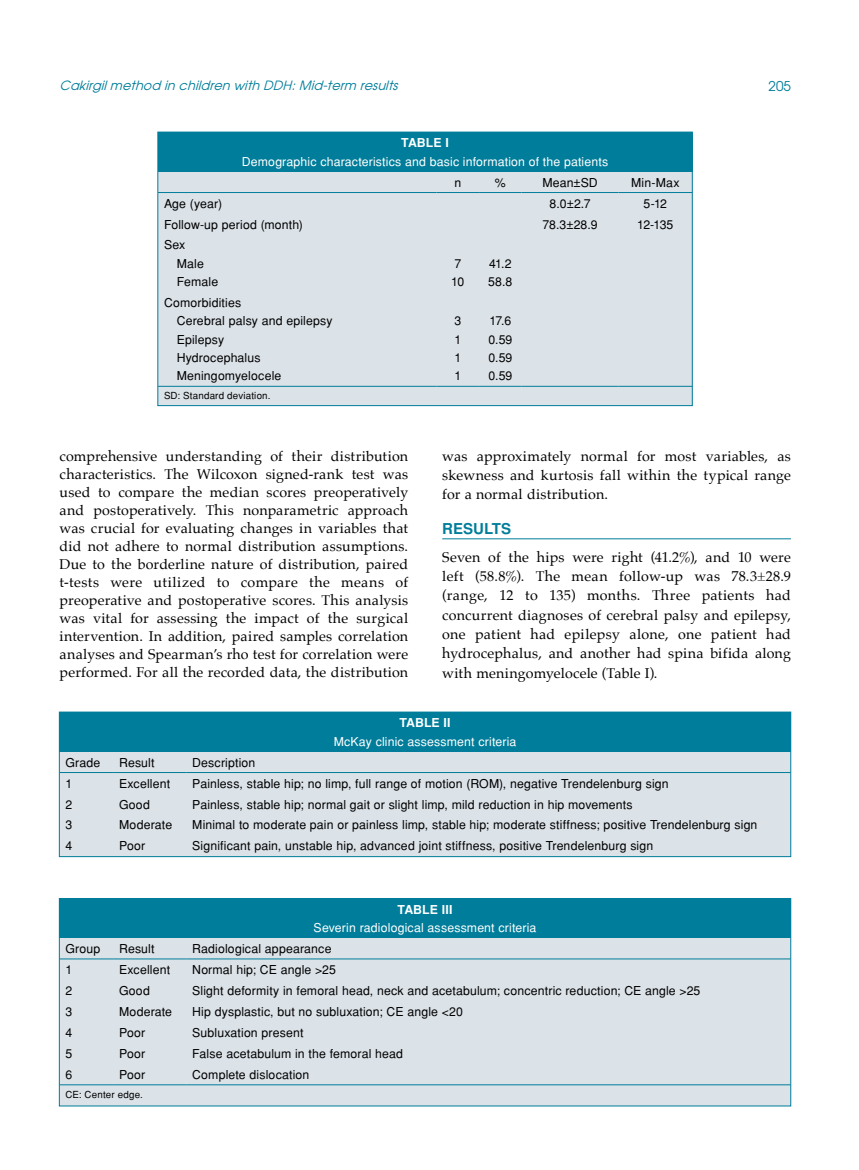
<style>
.page{position:relative;width:859px;height:1170px;background:#fff}
.page>*{position:absolute;margin:0;border:0;box-sizing:border-box;transform-origin:0 0}
.t1{font:700 15px "Helvetica Tr";letter-spacing:.005em;color:#007d9a}
.t2{font:14.25px/18px "Palatino";letter-spacing:.01em;color:#000;text-align:justify}
.t3{font:13.5px "Avant Garde Tr";color:#007d9a}
.t4{font:italic 12.75px "Avant Garde Tr";color:#007d9a}
.t5{font:12.3px/18.3px "Helvetica Normal Tr";letter-spacing:.01em;color:#000}
.t6{font:12.3px "Helvetica Normal Tr";letter-spacing:.015em;color:#fff}
.t7{font:700 12.3px "Helvetica Tr";letter-spacing:.015em;color:#fff}
.t8{font:9.75px "Helvetica Normal Tr";letter-spacing:.02em;color:#000}
</style>
<div class="page">
<hr style="left:442px;top:538px;width:349px;height:1px;background:#007d9a">
<div style="left:59px;top:712px;width:732px;height:144px;background:#dbe2e8"></div>
<div style="left:60px;top:712px;width:730px;height:39px;background:#007d9a"></div>
<hr style="left:60px;top:772px;width:53px;height:1px;background:#007d9a">
<hr style="left:113px;top:772px;width:73px;height:1px;background:#007d9a">
<hr style="left:186px;top:772px;width:604px;height:1px;background:#007d9a">
<div style="left:59px;top:711px;width:732px;height:145px;border:1px solid #007d9a"></div>
<div style="left:158px;top:132px;width:534px;height:273px;background:#dbe2e8"></div>
<div style="left:158px;top:132px;width:534px;height:39px;background:#007d9a"></div>
<hr style="left:158px;top:386px;width:279px;height:1px;background:#007d9a">
<hr style="left:437px;top:386px;width:42px;height:1px;background:#007d9a">
<hr style="left:479px;top:386px;width:43px;height:1px;background:#007d9a">
<hr style="left:522px;top:386px;width:97px;height:1px;background:#007d9a">
<hr style="left:619px;top:386px;width:73px;height:1px;background:#007d9a">
<hr style="left:158px;top:192px;width:279px;height:1px;background:#007d9a">
<hr style="left:437px;top:192px;width:42px;height:1px;background:#007d9a">
<hr style="left:479px;top:192px;width:43px;height:1px;background:#007d9a">
<hr style="left:522px;top:192px;width:97px;height:1px;background:#007d9a">
<hr style="left:619px;top:192px;width:73px;height:1px;background:#007d9a">
<div style="left:158px;top:132px;width:534px;height:274px;border:1px solid #007d9a"></div>
<div style="left:59px;top:898px;width:732px;height:207px;background:#dbe2e8"></div>
<div style="left:60px;top:898px;width:730px;height:39px;background:#007d9a"></div>
<hr style="left:60px;top:958px;width:53px;height:1px;background:#007d9a">
<hr style="left:113px;top:958px;width:73px;height:1px;background:#007d9a">
<hr style="left:186px;top:958px;width:604px;height:1px;background:#007d9a">
<hr style="left:60px;top:1084px;width:53px;height:1px;background:#007d9a">
<hr style="left:113px;top:1084px;width:73px;height:1px;background:#007d9a">
<hr style="left:186px;top:1084px;width:604px;height:1px;background:#007d9a">
<div style="left:59px;top:898px;width:732px;height:208px;border:1px solid #007d9a"></div>
<p class="t4" style="left:60px;top:78px;width:344px">Cakirgilmethod in children with DDH:Mid-term results</p>
<p class="t3" style="left:768px;top:77px;width:24px">205</p>
<p class="t7" style="left:401px;top:135px;width:49px">TABLE I</p>
<p class="t6" style="left:242px;top:154px;width:368px">Demographic characteristics and basic information of the patients</p>
<p class="t5" style="left:454px;top:173px;width:8px">n</p>
<p class="t5" style="left:495px;top:173px;width:12px">%</p>
<p class="t5" style="left:542px;top:173px;width:57px">Mean±SD</p>
<p class="t5" style="left:631px;top:173px;width:50px">Min-Max</p>
<p class="t5" style="left:164px;top:194px;width:60px">Age (year)</p>
<p class="t5" style="left:550px;top:194px;width:43px">8.0±2.7</p>
<p class="t5" style="left:644px;top:194px;width:25px">5-12</p>
<p class="t5" style="left:164px;top:215px;width:140px">Follow-up period (month)</p>
<p class="t5" style="left:542px;top:215px;width:57px">78.3±28.9</p>
<p class="t5" style="left:637px;top:215px;width:38px">12-135</p>
<p class="t5" style="left:177px;top:236px;width:43px;text-indent:-13px">Sex<br>Male<br>Female</p>
<p class="t5" style="left:451px;top:254px;width:15px">7<br>10</p>
<p class="t5" style="left:488px;top:254px;width:26px">41.2<br>58.8</p>
<p class="t5" style="left:177px;top:293px;width:157px;text-indent:-13px">Comorbidities<br>Cerebral palsy and epilepsy<br>Epilepsy<br>Hydrocephalus<br>Meningomyelocele</p>
<p class="t8" style="left:164px;top:390px;width:108px">SD: Standard deviation.</p>
<p class="t5" style="left:454px;top:312px;width:8px;text-align:justify">3<br>1<br>1<br>1</p>
<p class="t5" style="left:488px;top:312px;width:25px;text-align:justify">17.6<br>0.59<br>0.59<br>0.59</p>
<p class="t2" style="left:60px;top:446px;width:350px">comprehensive understanding of their distribution characteristics. The Wilcoxon signed-rank test was used to compare the median scores preoperatively and postoperatively. This nonparametric approach was crucial for evaluating changes in variables that did not adhere to normal distribution assumptions.<br>Due to the borderline nature of distribution, paired t-tests were utilized to compare the means of preoperative and postoperative scores. This analysis was vital for assessing the impact of the surgical intervention. In addition, paired samples correlation analyses and Spearman’s rho test for correlation were performed. For all the recorded data, the distribution</p>
<p class="t2" style="left:442px;top:446px;width:350px;line-height:19.2px">was approximately normal for most variables, as skewness and kurtosis fall within the typical range for a normal distribution.</p>
<p class="t1" style="left:442px;top:520px;width:71px">RESULTS</p>
<p class="t2" style="left:442px;top:547px;width:350px;line-height:19.2px">Seven of the hips were right (41.2%), and 10 were left (58.8%). The mean follow-up was 78.3±28.9 (range, 12 to 135) months. Three patients had concurrent diagnoses of cerebral palsy and epilepsy, one patient had epilepsy alone, one patient had hydrocephalus, and another had spina bifida along with meningomyelocele (Table I).</p>
<p class="t7" style="left:399px;top:715px;width:53px">TABLE II</p>
<p class="t6" style="left:334px;top:733px;width:184px">McKay clinic assessment criteria</p>
<p class="t5" style="left:66px;top:753px;width:36px">Grade</p>
<p class="t5" style="left:119px;top:753px;width:37px">Result</p>
<p class="t5" style="left:192px;top:753px;width:65px">Description</p>
<p class="t5" style="left:66px;top:774px;width:8px">1</p>
<p class="t5" style="left:119px;top:774px;width:52px">Excellent</p>
<p class="t5" style="left:192px;top:774px;width:478px">Painless, stable hip; no limp, full range of motion (ROM), negative Trendelenburg sign</p>
<p class="t5" style="left:66px;top:794px;width:8px">2</p>
<p class="t5" style="left:119px;top:794px;width:32px">Good</p>
<p class="t5" style="left:192px;top:794px;width:442px">Painless, stable hip; normal gait or slight limp, mild reduction in hip movements</p>
<p class="t5" style="left:66px;top:815px;width:8px">3</p>
<p class="t5" style="left:119px;top:815px;width:55px">Moderate</p>
<p class="t5" style="left:192px;top:815px;width:567px">Minimal to moderate pain or painless limp, stable hip; moderate stiffness; positive Trendelenburg sign</p>
<p class="t5" style="left:66px;top:836px;width:8px">4</p>
<p class="t5" style="left:119px;top:836px;width:28px">Poor</p>
<p class="t5" style="left:192px;top:836px;width:463px">Significant pain, unstable hip, advanced joint stiffness, positive Trendelenburg sign</p>
<p class="t7" style="left:398px;top:901px;width:56px">TABLE III</p>
<p class="t6" style="left:314px;top:920px;width:224px">Severin radiological assessment criteria</p>
<p class="t5" style="left:66px;top:939px;width:36px">Group</p>
<p class="t5" style="left:119px;top:939px;width:37px">Result</p>
<p class="t5" style="left:192px;top:939px;width:141px">Radiological appearance</p>
<p class="t5" style="left:66px;top:960px;width:8px">1</p>
<p class="t5" style="left:119px;top:960px;width:52px">Excellent</p>
<p class="t5" style="left:192px;top:960px;width:145px">Normal hip; CE angle &gt;25</p>
<p class="t5" style="left:66px;top:981px;width:8px">2</p>
<p class="t5" style="left:119px;top:981px;width:32px">Good</p>
<p class="t5" style="left:192px;top:981px;width:510px">Slight deformity in femoral head, neck and acetabulum; concentric reduction; CE angle &gt;25</p>
<p class="t5" style="left:66px;top:1002px;width:8px">3</p>
<p class="t5" style="left:119px;top:1002px;width:55px">Moderate</p>
<p class="t5" style="left:192px;top:1002px;width:272px">Hip dysplastic, but no subluxation; CE angle &lt;20</p>
<p class="t5" style="left:66px;top:1023px;width:8px">4</p>
<p class="t5" style="left:119px;top:1023px;width:28px">Poor</p>
<p class="t5" style="left:192px;top:1023px;width:113px">Subluxation present</p>
<p class="t5" style="left:66px;top:1044px;width:8px">5</p>
<p class="t5" style="left:119px;top:1044px;width:28px">Poor</p>
<p class="t5" style="left:192px;top:1044px;width:212px">False acetabulum in the femoral head</p>
<p class="t5" style="left:66px;top:1065px;width:8px">6</p>
<p class="t5" style="left:119px;top:1065px;width:28px">Poor</p>
<p class="t5" style="left:192px;top:1065px;width:119px">Complete dislocation</p>
<p class="t8" style="left:66px;top:1088px;width:79px">CE: Center edge.</p>
</div>
